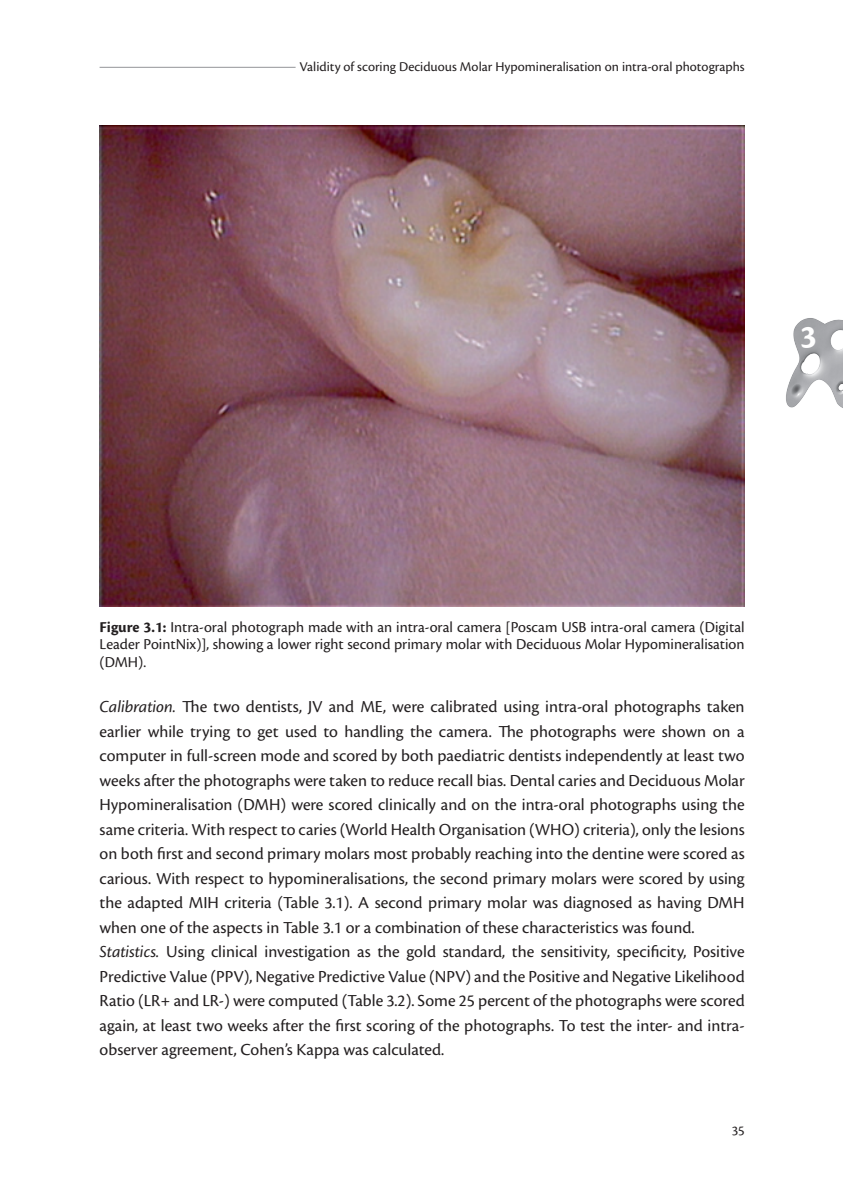
<style>
.page{position:relative;width:843px;height:1190px;background:#fff}
.page>*{position:absolute;margin:0;border:0;box-sizing:border-box;transform-origin:0 0}
.t1{font:700 33.43px "Cronos Pro";color:#fff}
.t2{font:17.5px/24.5px "Cronos Pro";color:#231f20}
.t3{font:15.75px/17.5px "Cronos Pro";color:#231f20;text-align:justify}
.t4{font:14px "Cronos Pro";color:#231f20}
.s1{font-weight:700}
.s2{font-style:italic}
</style>
<div class="page">
<hr style="left:100px;top:67px;width:195px;height:1px;background:#939598">
<img style="left:786px;top:318px;width:57px;height:90px">
<img style="left:100px;top:125px;width:644px;height:481px">
<p class="t4" style="left:299px;top:59px;width:447px">Validity of scoring Deciduous Molar Hypomineralisation on intra-oral photographs</p>
<h1 class="t1" style="left:800px;top:318px;width:18px">3</h1>
<p class="t3" style="left:100px;top:618px;width:646px"><span class="s1">Figure 3.1:</span> Intra-oral photograph made with an intra-oral camera [Poscam USB intra-oral camera (Digital Leader PointNix)], showing a lower right second primary molar with Deciduous Molar Hypomineralisation (DMH).</p>
<p class="t2" style="left:100px;top:695px;width:646px"><span class="s2">Calibration.</span> The two dentists, JV and ME, were calibrated using intra-oral photographs taken earlier while trying to get used to handling the camera. The photographs were shown on a computer in full-screen mode and scored by both paediatric dentists independently at least two weeks after the photographs were taken to reduce recall bias. Dental caries and Deciduous Molar Hypomineralisation (DMH) were scored clinically and on the intra-oral photographs using the same criteria. With respect to caries (World Health Organisation (WHO) criteria), only the lesions on both first and second primary molars most probably reaching into the dentine were scored as carious. With respect to hypomineralisations, the second primary molars were scored by using the adapted MIH criteria (Table 3.1). A second primary molar was diagnosed as having DMH when one of the aspects in Table 3.1 or a combination of these characteristics was found.<br><span class="s2">Statistics.</span> Using clinical investigation as the gold standard, the sensitivity, specificity, Positive Predictive Value (PPV), Negative Predictive Value (NPV) and the Positive and Negative Likelihood Ratio (LR+ and LR-) were computed (Table 3.2). Some 25 percent of the photographs were scored again, at least two weeks after the first scoring of the photographs. To test the inter- and intra&shy;observer agreement, Cohen’s Kappa was calculated.</p>
<p class="t4" style="left:731px;top:1122px;width:14px">35</p>
</div>
